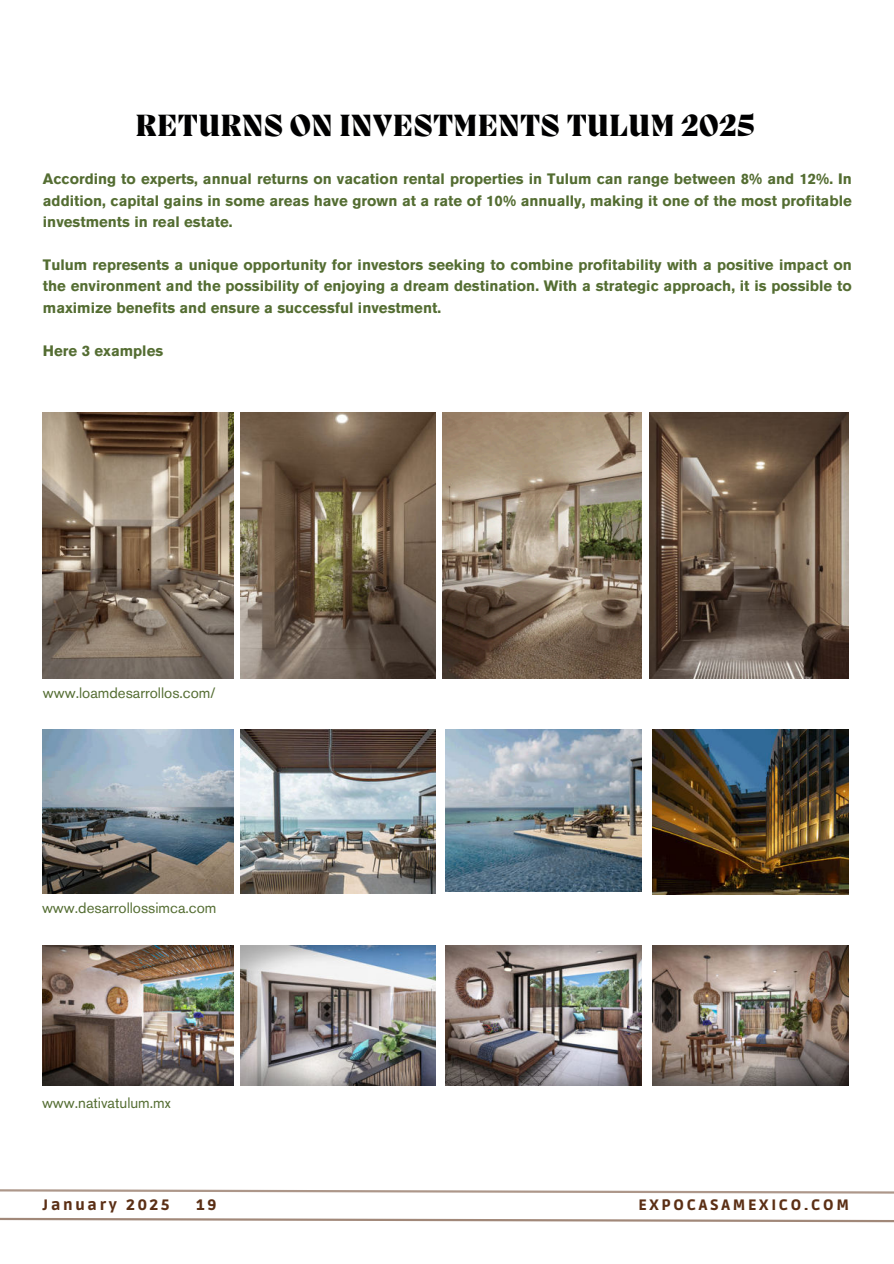
<style>
.page{position:relative;width:894px;height:1264px;background:#fff}
.page>*{position:absolute;margin:0;border:0;box-sizing:border-box;transform-origin:0 0}
.t1{font:800 31.5px "Migra";letter-spacing:.01em;color:#000001}
.t2{font:15px/21.3px "Anonymous";color:#546d32;text-align:justify}
.t3{font:900 15px "Ruda";letter-spacing:.185em;color:#5b2f15}
</style>
<div class="page">
<img style="left:43px;top:413px;width:190px;height:265px">
<img style="left:240px;top:413px;width:195px;height:265px">
<img style="left:442px;top:413px;width:199px;height:265px">
<img style="left:649px;top:413px;width:199px;height:265px">
<img style="left:43px;top:729px;width:190px;height:164px">
<img style="left:240px;top:729px;width:195px;height:164px">
<img style="left:445px;top:729px;width:196px;height:162px">
<img style="left:652px;top:729px;width:196px;height:165px">
<img style="left:43px;top:945px;width:190px;height:140px">
<img style="left:240px;top:945px;width:195px;height:140px">
<img style="left:445px;top:945px;width:196px;height:140px">
<img style="left:652px;top:945px;width:196px;height:140px">
<svg style="left:0;top:1189px;width:893px;height:4px"></svg>
<svg style="left:0;top:1217px;width:893px;height:5px"></svg>
<h1 class="t1" style="left:135px;top:106px;width:620px">RETURNS ON INVESTMENTS TULUM 2025</h1>
<p class="t2" style="left:43px;top:170px;width:810px">According to experts, annual returns on vacation rental properties in Tulum can range between 8% and 12%. In addition, capital gains in some areas have grown at a rate of 10% annually, making it one of the most profitable investments in real estate.</p>
<p class="t2" style="left:43px;top:255px;width:810px">Tulum represents a unique opportunity for investors seeking to combine profitability with a positive impact on the environment and the possibility of enjoying a dream destination. With a strategic approach, it is possible to maximize benefits and ensure a successful investment.</p>
<p class="t2" style="left:43px;top:341px;width:122px">Here 3 examples</p>
<p class="t2" style="left:43px;top:682px;width:174px">www.loamdesarrollos.com/</p>
<p class="t2" style="left:42px;top:897px;width:176px">www.desarrollossimca.com</p>
<p class="t2" style="left:42px;top:1091px;width:130px">www.nativatulum.mx</p>
<p class="t3" style="left:43px;top:1196px;width:128px">January 2025</p>
<p class="t3" style="left:196px;top:1196px;width:21px">19</p>
<p class="t3" style="left:638px;top:1196px;width:212px">EXPOCASAMEXICO.COM</p>
</div>
